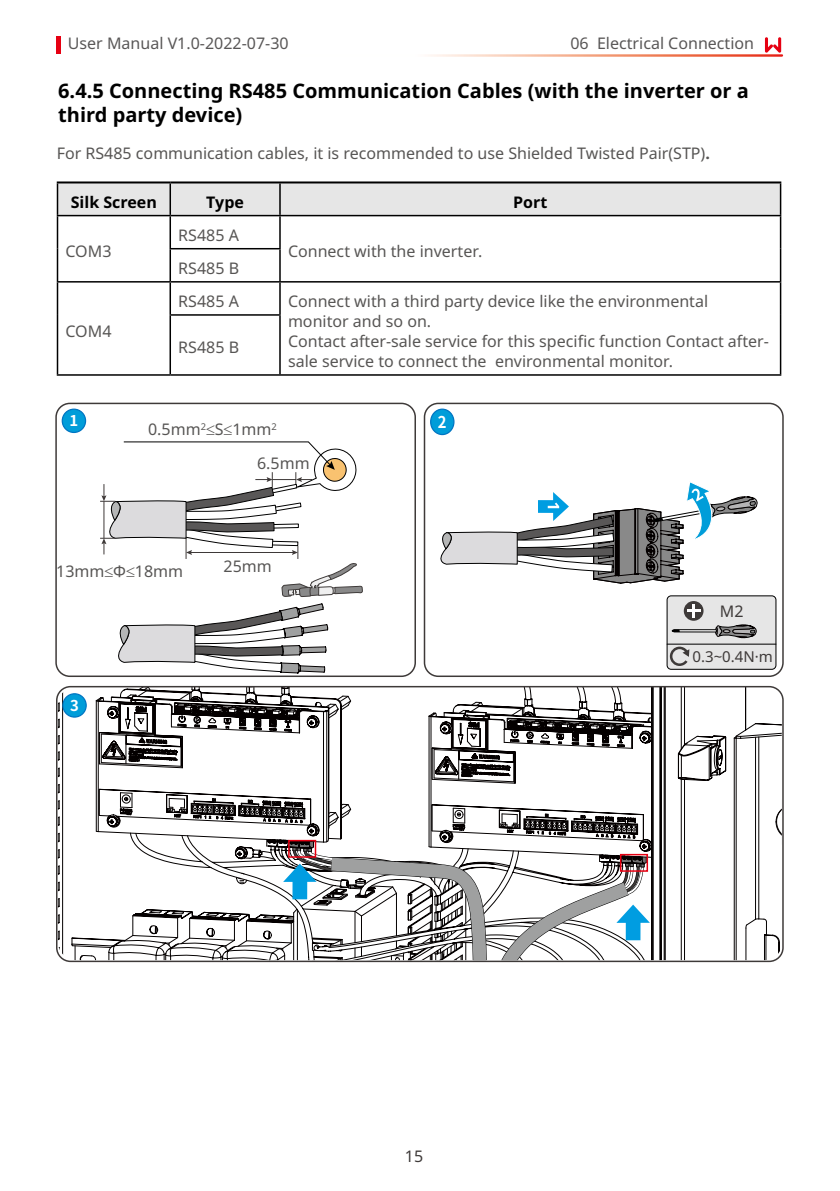
<style>
.page{position:relative;width:840px;height:1191px;background:#fff}
.page>*{position:absolute;margin:0;border:0;box-sizing:border-box;transform-origin:0 0}
.t1{font:700 20px/24px "Noto Sans";color:#000}
.t2{font:700 16.2px "Source Han Sans CN";color:#fff;scale:.92 1}
.t3{font:16px/20px "Noto Sans";color:#575554}
.t4{font:16px "Noto Sans";color:#595757}
.t5{font:700 16px "Noto Sans";color:#000}
.t6{font:16px "Noto Sans";color:#3e3a39}
.t7{font:15px "Noto Sans";color:#3e3a39}
.t8{font:700 14.8px "Source Han Sans CN";color:#fff}
.s1{font-weight:700}
</style>
<div class="page">
<hr style="left:57px;top:36px;width:4px;height:18px;background:#e60012">
<svg style="left:764px;top:37px;width:16px;height:16px"></svg>
<div style="left:58px;top:183px;width:721px;height:32px;background:#e6e6e6"></div>
<hr style="left:57px;top:216px;width:1px;height:33px;background:#000">
<hr style="left:169px;top:216px;width:2px;height:32px;background:#000">
<hr style="left:279px;top:216px;width:1px;height:32px;background:#000">
<hr style="left:779px;top:216px;width:1px;height:33px;background:#000">
<hr style="left:57px;top:249px;width:1px;height:32px;background:#000">
<hr style="left:169px;top:248px;width:111px;height:1px;background:#000">
<hr style="left:169px;top:249px;width:2px;height:32px;background:#000">
<hr style="left:279px;top:249px;width:1px;height:32px;background:#000">
<hr style="left:779px;top:249px;width:1px;height:32px;background:#000">
<hr style="left:57px;top:281px;width:113px;height:1px;background:#000">
<hr style="left:57px;top:282px;width:1px;height:33px;background:#000">
<hr style="left:170px;top:281px;width:110px;height:1px;background:#000">
<hr style="left:169px;top:282px;width:2px;height:32px;background:#000">
<hr style="left:280px;top:281px;width:500px;height:1px;background:#000">
<hr style="left:279px;top:282px;width:1px;height:32px;background:#000">
<hr style="left:779px;top:282px;width:1px;height:33px;background:#000">
<hr style="left:57px;top:315px;width:1px;height:59px;background:#000">
<hr style="left:169px;top:314px;width:111px;height:2px;background:#000">
<hr style="left:169px;top:316px;width:2px;height:58px;background:#000">
<hr style="left:279px;top:316px;width:1px;height:58px;background:#000">
<hr style="left:779px;top:315px;width:1px;height:59px;background:#000">
<hr style="left:57px;top:374px;width:113px;height:2px;background:#000">
<hr style="left:170px;top:374px;width:110px;height:2px;background:#000">
<hr style="left:280px;top:374px;width:500px;height:2px;background:#000">
<hr style="left:57px;top:181px;width:113px;height:2px;background:#000">
<hr style="left:170px;top:181px;width:110px;height:2px;background:#000">
<hr style="left:280px;top:181px;width:500px;height:2px;background:#000">
<hr style="left:57px;top:183px;width:1px;height:32px;background:#000">
<hr style="left:169px;top:183px;width:2px;height:32px;background:#000">
<hr style="left:279px;top:183px;width:1px;height:32px;background:#000">
<hr style="left:779px;top:183px;width:1px;height:32px;background:#000">
<hr style="left:57px;top:215px;width:113px;height:1px;background:#000">
<hr style="left:170px;top:215px;width:110px;height:1px;background:#000">
<hr style="left:280px;top:215px;width:500px;height:1px;background:#000">
<svg style="left:740px;top:686px;width:41px;height:263px"></svg>
<svg style="left:58px;top:686px;width:682px;height:277px"></svg>
<div style="left:62px;top:409px;width:23px;height:23px;background:#009dd9;border-radius:50%"></div>
<div style="left:62px;top:408px;width:24px;height:25px;border:1px solid #0075c2;border-radius:50%"></div>
<div style="left:55px;top:403px;width:361px;height:274px;border:2px solid #3e3a39;border-radius:14px"></div>
<div style="left:430px;top:409px;width:23px;height:25px;background:#009dd9;border-radius:50%"></div>
<div style="left:430px;top:408px;width:24px;height:27px;border:1px solid #0075c2;border-radius:50%"></div>
<div style="left:423px;top:403px;width:360px;height:274px;border:2px solid #3e3a39;border-radius:14px"></div>
<div style="left:666px;top:596px;width:109px;height:73px;background:#e6e6e6;border-radius:4px"></div>
<div style="left:666px;top:595px;width:110px;height:75px;border:1px solid #000;border-radius:4px"></div>
<hr style="left:666px;top:643px;width:109px;height:1px;background:#000">
<div style="left:63px;top:694px;width:23px;height:23px;background:#009dd9;border-radius:50%"></div>
<div style="left:62px;top:693px;width:25px;height:24px;border:1px solid #0075c2;border-radius:50%"></div>
<div style="left:56px;top:686px;width:727px;height:276px;border:2px solid #3e3a39;border-radius:14px"></div>
<svg style="left:100px;top:441px;width:262px;height:233px"></svg>
<svg style="left:440px;top:482px;width:318px;height:184px"></svg>
<p class="t4" style="left:68px;top:32px;width:222px">User Manual V1.0-2022-07-30</p>
<p class="t4" style="left:570px;top:32px;width:185px">06 Electrical Connection</p>
<p class="t1" style="left:58px;top:79px;width:692px">6.4.5 Connecting RS485 Communication Cables (with the inverter or a third party device)</p>
<p class="t3" style="left:57px;top:143px;width:654px">For RS485 communication cables, it is recommended to use Shielded Twisted Pair(STP)<span class="s1">.</span></p>
<p class="t5" style="left:71px;top:190px;width:88px">Silk Screen</p>
<p class="t5" style="left:206px;top:190px;width:39px">Type</p>
<p class="t5" style="left:513px;top:190px;width:36px">Port</p>
<p class="t3" style="left:65px;top:242px;width:47px">COM3</p>
<p class="t3" style="left:178px;top:225px;width:62px">RS485 A</p>
<p class="t3" style="left:288px;top:242px;width:196px">Connect with the inverter.</p>
<p class="t3" style="left:65px;top:321px;width:47px">COM4</p>
<p class="t3" style="left:178px;top:258px;width:62px">RS485 B</p>
<p class="t3" style="left:178px;top:291px;width:62px">RS485 A</p>
<p class="t3" style="left:288px;top:291px;width:482px">Connect with a third party device like the environmental monitor and so on.<br>Contact after-sale service for this specific function Contact after&shy;sale service to connect the environmental monitor.</p>
<p class="t3" style="left:178px;top:338px;width:62px">RS485 B</p>
<p class="t8" style="left:69px;top:412px;width:10px">1</p>
<p class="t2" style="left:437px;top:412px;width:11px">2</p>
<p class="t3" style="left:257px;top:413px;width:54px;line-height:34px;text-indent:-109px">0.5mm<sup>2</sup>≤S≤1mm<sup>2<br></sup>6.5mm</p>
<p class="t3" style="left:56px;top:562px;width:128px">13mm≤Φ≤18mm</p>
<p class="t3" style="left:223px;top:556px;width:50px">25mm</p>
<p class="t8" style="left:70px;top:697px;width:10px">3</p>
<p class="t6" style="left:404px;top:1145px;width:20px">15</p>
<p class="t6" style="left:719px;top:599px;width:25px">M2</p>
<p class="t7" style="left:692px;top:645px;width:82px">0.3~0.4N·m</p>
</div>
